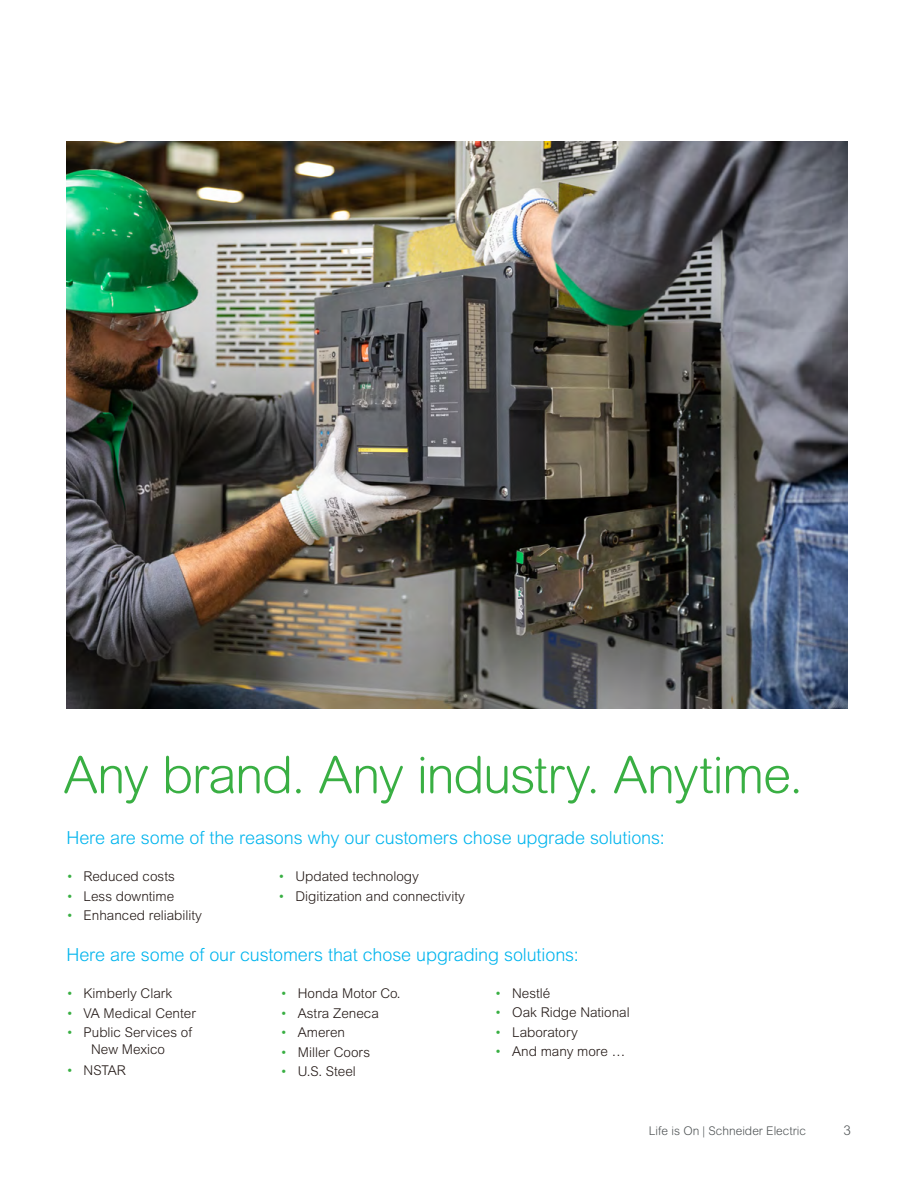
<style>
.page{position:relative;width:918px;height:1188px;background:#fff}
.page>*{position:absolute;margin:0;border:0;box-sizing:border-box;transform-origin:0 0}
.t1{font:300 51px "Arial Rounded MT Pro";letter-spacing:-.025em;color:#39af43}
.t2{font:300 18px "Arial MT Pro";letter-spacing:-.005em;color:#00b4ed}
.t3{font:300 13.5px/17.2px "Arial MT Pro";color:#231916;text-align:center}
.t4{font:300 13.5px "Arial MT Pro";color:#515557}
.t5{font:300 12px "Arial Rounded MT Pro";color:#515557}
.s1{color:#39af43}
</style>
<div class="page">
<img style="left:66px;top:142px;width:782px;height:567px">
<h1 class="t1" style="left:64px;top:745px;width:741px">Any brand. Any industry. Anytime.</h1>
<h2 class="t2" style="left:66px;top:827px;width:600px">Here are some of the reasons why our customers chose upgrade solutions:</h2>
<p class="t3" style="left:66px;top:868px;width:110px"><span class="s1">•</span> Reduced costs</p>
<p class="t3" style="left:66px;top:887px;width:110px"><span class="s1">•</span> Less downtime</p>
<p class="t3" style="left:66px;top:907px;width:137px"><span class="s1">•</span> Enhanced reliability</p>
<p class="t3" style="left:278px;top:868px;width:142px"><span class="s1">•</span> Updated technology</p>
<p class="t3" style="left:278px;top:887px;width:188px"><span class="s1">•</span> Digitization and connectivity</p>
<h2 class="t2" style="left:66px;top:944px;width:514px">Here are some of our customers that chose upgrading solutions:</h2>
<p class="t3" style="left:66px;top:985px;width:107px"><span class="s1">•</span> Kimberly Clark</p>
<p class="t3" style="left:66px;top:1004px;width:131px"><span class="s1">•</span> VA Medical Center</p>
<p class="t3" style="left:66px;top:1024px;width:127px"><span class="s1">•</span> Public Services of<br>New Mexico</p>
<p class="t3" style="left:66px;top:1062px;width:61px"><span class="s1">•</span> NSTAR</p>
<p class="t3" style="left:281px;top:985px;width:122px"><span class="s1">•</span> Honda Motor Co.</p>
<p class="t3" style="left:281px;top:1004px;width:100px"><span class="s1">•</span> Astra Zeneca</p>
<p class="t3" style="left:281px;top:1024px;width:66px"><span class="s1">•</span> Ameren</p>
<p class="t3" style="left:281px;top:1043px;width:91px"><span class="s1">•</span> Miller Coors</p>
<p class="t3" style="left:281px;top:1063px;width:77px"><span class="s1">•</span> U.S. Steel</p>
<p class="t3" style="left:495px;top:985px;width:57px"><span class="s1">•</span> Nestlé</p>
<p class="t3" style="left:495px;top:1004px;width:136px"><span class="s1">•</span> Oak Ridge National</p>
<p class="t3" style="left:495px;top:1024px;width:85px"><span class="s1">•</span> Laboratory</p>
<p class="t3" style="left:495px;top:1043px;width:132px"><span class="s1">•</span> And many more …</p>
<p class="t5" style="left:649px;top:1123px;width:159px">Life is On | Schneider Electric</p>
<p class="t4" style="left:844px;top:1121px;width:9px">3</p>
</div>
